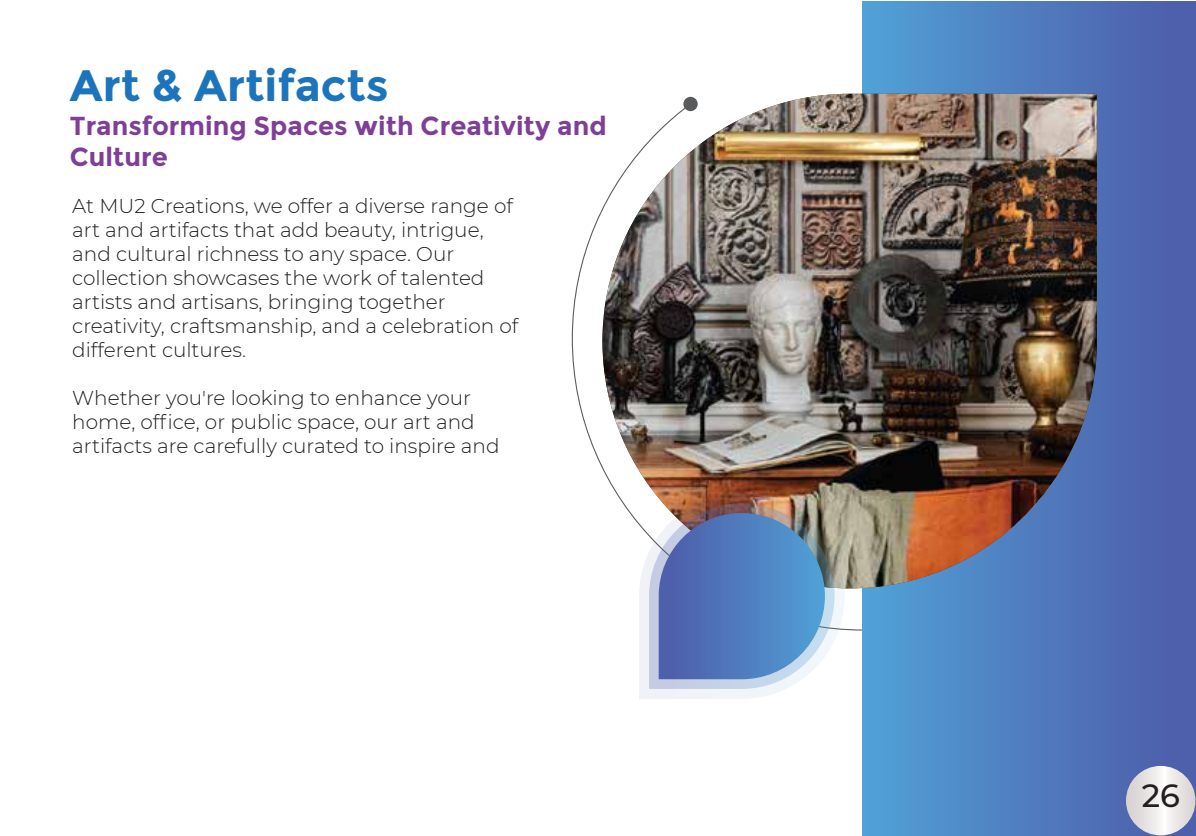
<style>
.page{position:relative;width:1196px;height:836px;background:#fff}
.page>*{position:absolute;margin:0;border:0;box-sizing:border-box;transform-origin:0 0}
.t1{font:700 44px "Montserrat";color:#1c75bc}
.t2{font:500 32px "Montserrat";color:#231f20}
.t3{font:700 26px/31.2px "Montserrat";color:#7f3f98}
.t4{font:300 20px/24px "Montserrat";color:#231f20}
</style>
<div class="page">
<div style="left:862px;top:1px;width:333px;height:834px;background:linear-gradient(to right,#51a0d6,#4e5aa7)"></div>
<img style="left:602px;top:94px;width:494px;height:494px">
<img style="left:639px;top:493px;width:205px;height:205px">
<svg style="left:649px;top:503px;width:185px;height:185px;background:#728ebc"></svg>
<svg style="left:1125px;top:765px;width:70px;height:70px"></svg>
<h1 class="t1" style="left:70px;top:60px;width:320px">Art &amp; Artifacts</h1>
<h3 class="t3" style="left:70px;top:110px;width:538px">Transforming Spaces with Creativity and<br>Culture</h3>
<p class="t4" style="left:72px;top:193px;width:447px">At MU2 Creations, we offer a diverse range of art and artifacts that add beauty, intrigue, and cultural richness to any space. Our collection showcases the work of talented artists and artisans, bringing together creativity, craftsmanship, and a celebration of different cultures.</p>
<p class="t4" style="left:72px;top:385px;width:429px">Whether you're looking to enhance your home, office, or public space, our art and artifacts are carefully curated to inspire and</p>
<h2 class="t2" style="left:1141px;top:772px;width:40px">26</h2>
</div>
